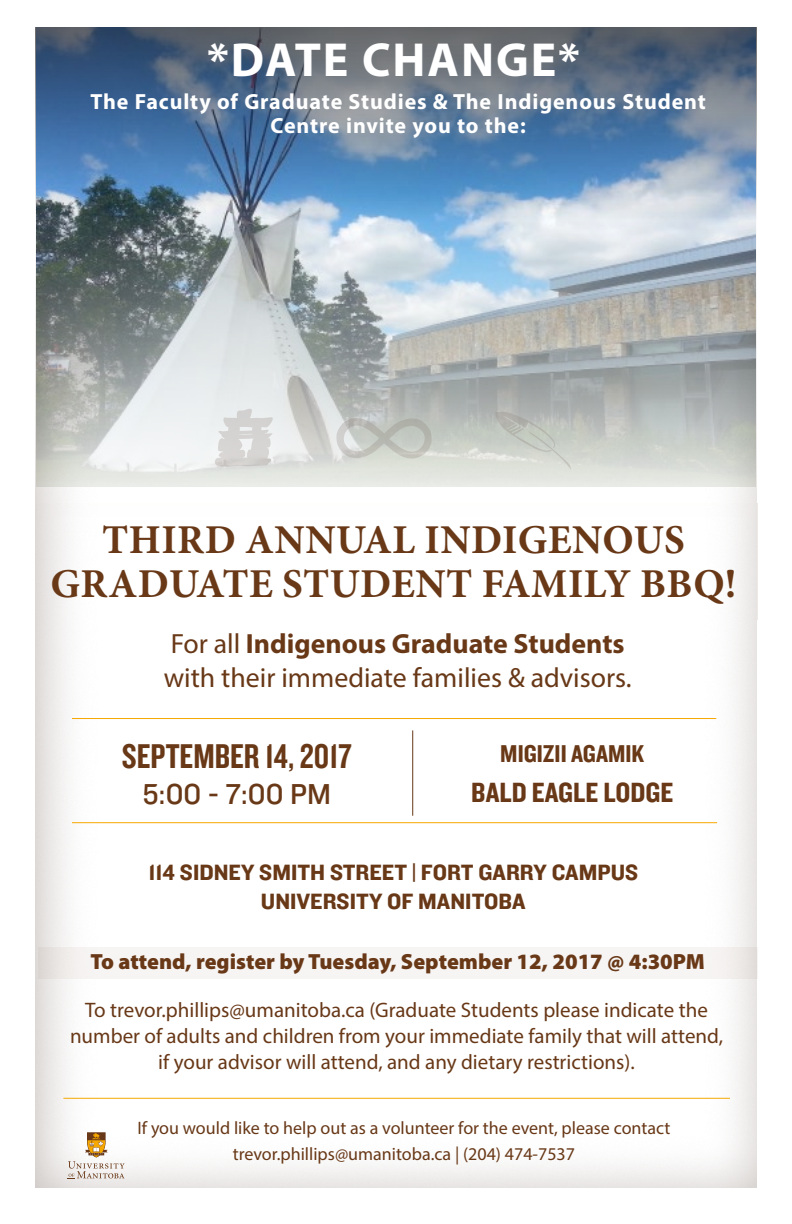
<style>
.page{position:relative;width:792px;height:1224px;background:#fff}
.page>*{position:absolute;margin:0;border:0;box-sizing:border-box;transform-origin:0 0}
.t1{font:700 48px "Myriad Pro";letter-spacing:.04em;color:#fff}
.t2{font:700 41px/44px "Minion Pro";letter-spacing:.01em;color:#683817;text-align:center}
.t3{font:35.7px "Knockout 49 Liteweight";color:#683817}
.t4{font:29.9px "Knockout 31 Junior Middlewt";color:#683817}
.t5{font:28.9px "Knockout 50 Welterweight";color:#683817}
.t6{font:27.8px "Myriad Pro";color:#683817}
.t7{font:700 27.8px "Myriad Pro";color:#683817}
.t8{font:25.3px "Knockout 50 Welterweight";color:#683817}
.t9{font:23px "Knockout 51 Middleweight";color:#683817}
.t10{font:700 22px/24.2px "Myriad Pro";letter-spacing:.04em;color:#fff;text-align:center}
.t11{font:900 22px "Myriad Pro";color:#683817}
.t12{font:21px/26px "Myriad Pro";color:#683817;text-align:center}
.t13{font:18px "Myriad Pro";color:#683817}
.s1{font-weight:400}
</style>
<div class="page">
<div style="left:27px;top:42px;width:738px;height:1147px;background:#867870;opacity:.5"></div>
<svg style="left:38px;top:947px;width:720px;height:32px;fill:#f7f5f4"></svg>
<div style="left:27px;top:0;width:738px;height:375px;background:#867870;opacity:.5"></div>
<svg style="left:68px;top:1132px;width:57px;height:47px"></svg>
<hr style="left:72px;top:718px;width:644px;height:1px;background:#f7a800">
<hr style="left:72px;top:822px;width:645px;height:1px;background:#f7a800">
<hr style="left:63px;top:1098px;width:667px;height:1px;background:#f7a800">
<svg style="left:495px;top:411px;width:77px;height:60px;background:#c7cbc4"></svg>
<svg style="left:336px;top:418px;width:96px;height:41px;background:#c6c8c2"></svg>
<svg style="left:215px;top:409px;width:58px;height:58px;background:#dcdbda"></svg>
<div style="left:6px;top:0;width:786px;height:26px;background:#fff"></div>
<hr style="left:412px;top:730px;width:1px;height:86px;background:#683817">
<p class="t1" style="left:207px;top:29px;width:375px">*DATE CHANGE*</p>
<p class="t10" style="left:90px;top:88px;width:617px">The Faculty of Graduate Studies &amp; The Indigenous Student<br>Centre invite you to the:</p>
<p class="t2" style="left:50px;top:518px;width:688px">THIRD ANNUAL INDIGENOUS<br>GRADUATE STUDENT FAMILY BBQ!</p>
<p class="t7" style="left:171px;top:625px;width:455px"><span class="s1">For all</span> Indigenous Graduate Students</p>
<p class="t6" style="left:164px;top:661px;width:470px">with their immediate families &amp; advisors.</p>
<p class="t3" style="left:122px;top:734px;width:231px">SEPTEMBER 14, 2017</p>
<p class="t4" style="left:142px;top:773px;width:190px">5:00 - 7:00 PM</p>
<p class="t8" style="left:500px;top:737px;width:146px">MIGIZII AGAMIK</p>
<p class="t5" style="left:471px;top:773px;width:204px">BALD EAGLE LODGE</p>
<p class="t9" style="left:148px;top:857px;width:491px">114 SIDNEY SMITH STREET | FORT GARRY CAMPUS</p>
<p class="t9" style="left:261px;top:886px;width:266px">UNIVERSITY OF MANITOBA</p>
<p class="t11" style="left:91px;top:947px;width:616px">To attend, register by Tuesday, September 12, 2017 @ 4:30PM</p>
<p class="t12" style="left:70px;top:997px;width:655px">To trevor.phillips@umanitoba.ca (Graduate Students please indicate the number of adults and children from your immediate family that will attend, if your advisor will attend, and any dietary restrictions).</p>
<p class="t13" style="left:137px;top:1117px;width:534px">If you would like to help out as a volunteer for the event, please contact</p>
<p class="t13" style="left:233px;top:1143px;width:344px">trevor.phillips@umanitoba.ca | (204) 474-7537</p>
</div>
